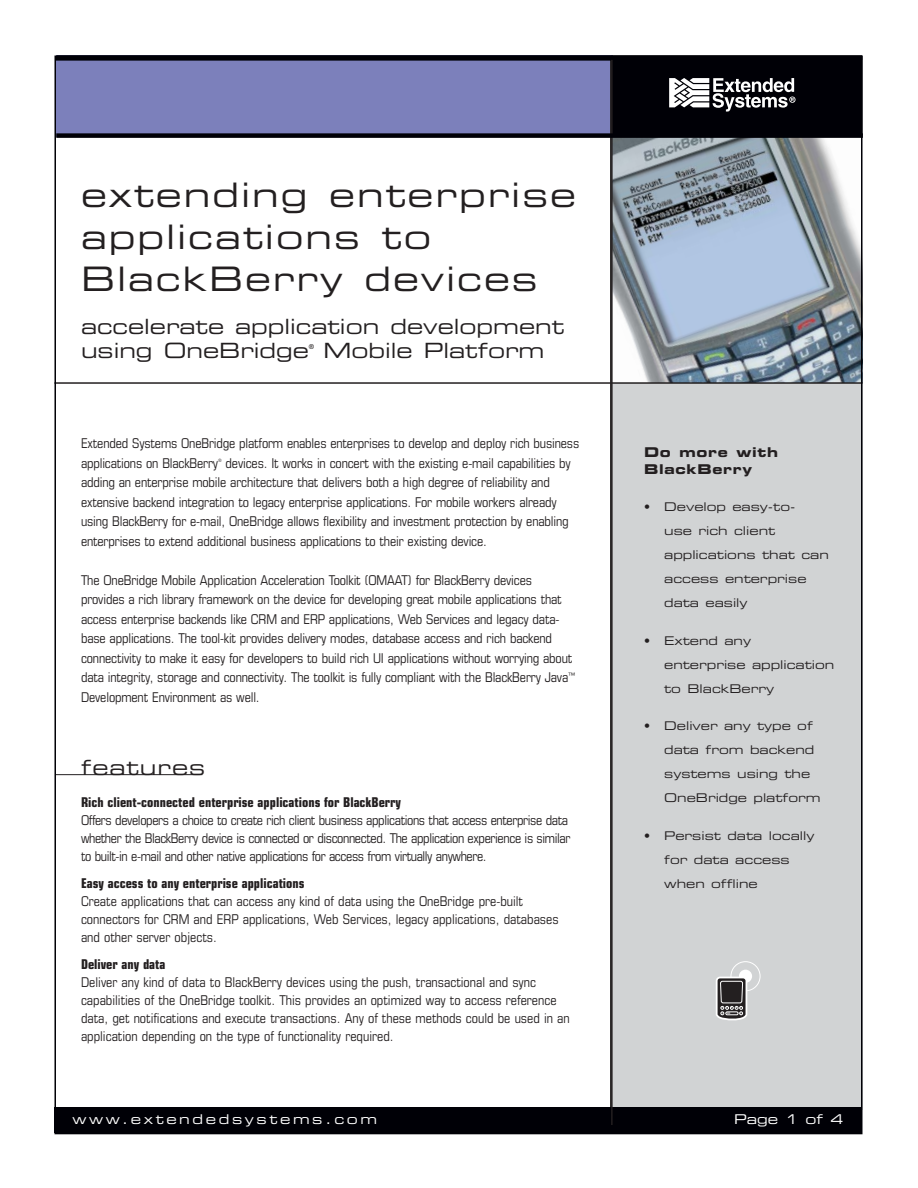
<style>
.page{position:relative;width:918px;height:1188px;background:#fff}
.page>*{position:absolute;margin:0;border:0;box-sizing:border-box;transform-origin:0 0}
.t1{font:33.75px/42px "Eurostile Extended Two";letter-spacing:.06em;color:#231f20}
.t2{font:21px/24px "Eurostile Extended Two";color:#231f20}
.t3{font:21px "Eurostile Extended Two";letter-spacing:.05em;color:#231f20}
.t4{font:condensed 13.5px/19.5px "Eurostile";letter-spacing:-.01em;color:#231f20}
.t5{font:condensed 13.5px/18px "Eurostile";letter-spacing:-.03em;color:#231f20}
.t6{font:700 condensed 13.5px "Eurostile";color:#231f20}
.t7{font:13.5px "Eurostile Extended Two";letter-spacing:.195em;color:#fff}
.t8{font:13.5px/16.5px "Eurostile Bold Extended Two";letter-spacing:.05em;color:#231f20}
.t9{font:12px/24px "Eurostile Extended Two";color:#231f20}
.t10{font:6.75px "Eurostile Extended Two";color:#231f20}
.t11{font:condensed 4.5px "Eurostile";color:#231f20}
</style>
<div class="page">
<div style="left:611px;top:210px;width:251px;height:900px;background:#d1d3d4"></div>
<img style="left:613px;top:138px;width:246px;height:244px">
<hr style="left:610px;top:58px;width:2px;height:1072px;background:#231f20">
<div style="left:613px;top:57px;width:248px;height:77px;background:#000006"></div>
<div style="left:54px;top:1107px;width:808px;height:26px;background:#000006"></div>
<svg style="left:57px;top:60px;width:554px;height:1px"></svg>
<div style="left:731px;top:961px;width:29px;height:30px;border:1px solid #fff;border-radius:50%"></div>
<div style="left:739px;top:970px;width:13px;height:13px;background:#fff;border-radius:50%"></div>
<svg style="left:716px;top:976px;width:32px;height:45px"></svg>
<hr style="left:54px;top:382px;width:808px;height:2px;background:#231f20">
<svg style="left:669px;top:78px;width:127px;height:34px"></svg>
<hr style="left:611px;top:59px;width:2px;height:1066px;background:#231f20">
<svg style="left:56px;top:55px;width:806px;height:5px;fill:#000006"></svg>
<div style="left:56px;top:133px;width:807px;height:5px;background:#000006"></div>
<hr style="left:56px;top:774px;width:146px;height:1px;background:#231f20">
<h1 class="t1" style="left:81px;top:177px;width:496px">extending enterprise applications to<br>BlackBerry devices</h1>
<h2 class="t2" style="left:81px;top:317px;width:485px">accelerate application development using OneBridge</h2>
<p class="t10" style="left:309px;top:344px;width:7px">®</p>
<h2 class="t2" style="left:323px;top:341px;width:223px">Mobile Platform</h2>
<p class="t4" style="left:81px;top:435px;width:500px">Extended Systems OneBridge platform enables enterprises to develop and deploy rich business applications on BlackBerry</p>
<p class="t4" style="left:81px;top:454px;width:491px;text-indent:145px">devices. It works in concert with the existing e-mail capabilities by adding an enterprise mobile architecture that delivers both a high degree of reliability and extensive backend integration to legacy enterprise applications. For mobile workers already using BlackBerry for e-mail, OneBridge allows flexibility and investment protection by enabling enterprises to extend additional business applications to their existing device.</p>
<p class="t4" style="left:81px;top:571px;width:496px">The OneBridge Mobile Application Acceleration Toolkit (OMAAT) for BlackBerry devices provides a rich library framework on the device for developing great mobile applications that access enterprise backends like CRM and ERP applications, Web Services and legacy data&shy;base applications. The tool-kit provides delivery modes, database access and rich backend connectivity to make it easy for developers to build rich UI applications without worrying about data integrity, storage and connectivity. The toolkit is fully compliant with the BlackBerry Java<sup>™ </sup>Development Environment as well.</p>
<p class="t11" style="left:218px;top:458px;width:5px">®</p>
<h2 class="t3" style="left:81px;top:760px;width:126px">features</h2>
<p class="t6" style="left:81px;top:797px;width:321px">Rich client-connected enterprise applications for BlackBerry</p>
<p class="t5" style="left:81px;top:812px;width:491px">Offers developers a choice to create rich client business applications that access enterprise data whether the BlackBerry device is connected or disconnected. The application experience is similar to built-in e-mail and other native applications for access from virtually anywhere.</p>
<p class="t6" style="left:81px;top:878px;width:225px">Easy access to any enterprise applications</p>
<p class="t4" style="left:81px;top:893px;width:479px;line-height:18px">Create applications that can access any kind of data using the OneBridge pre-built connectors for CRM and ERP applications, Web Services, legacy applications, databases and other server objects.</p>
<p class="t6" style="left:81px;top:959px;width:86px">Deliver any data</p>
<p class="t4" style="left:81px;top:974px;width:490px;line-height:18px">Deliver any kind of data to BlackBerry devices using the push, transactional and sync capabilities of the OneBridge toolkit. This provides an optimized way to access reference data, get notifications and execute transactions. Any of these methods could be used in an application depending on the type of functionality required.</p>
<p class="t8" style="left:644px;top:445px;width:136px">Do more with<br>BlackBerry</p>
<p class="t9" style="left:664px;top:496px;width:166px;text-indent:-20px">• Develop easy-to-<br>use rich client applications that can access enterprise data easily</p>
<p class="t9" style="left:664px;top:630px;width:172px;text-indent:-20px">• Extend any enterprise application to BlackBerry</p>
<p class="t9" style="left:664px;top:715px;width:158px;text-indent:-20px">• Deliver any type of data from backend systems using the<br>OneBridge platform</p>
<p class="t9" style="left:664px;top:825px;width:152px;text-indent:-20px">• Persist data locally for data access when offline</p>
<p class="t7" style="left:73px;top:1114px;width:306px">www.extendedsystems.com</p>
<p class="t7" style="left:734px;top:1114px;width:111px">Page 1 of 4</p>
</div>
